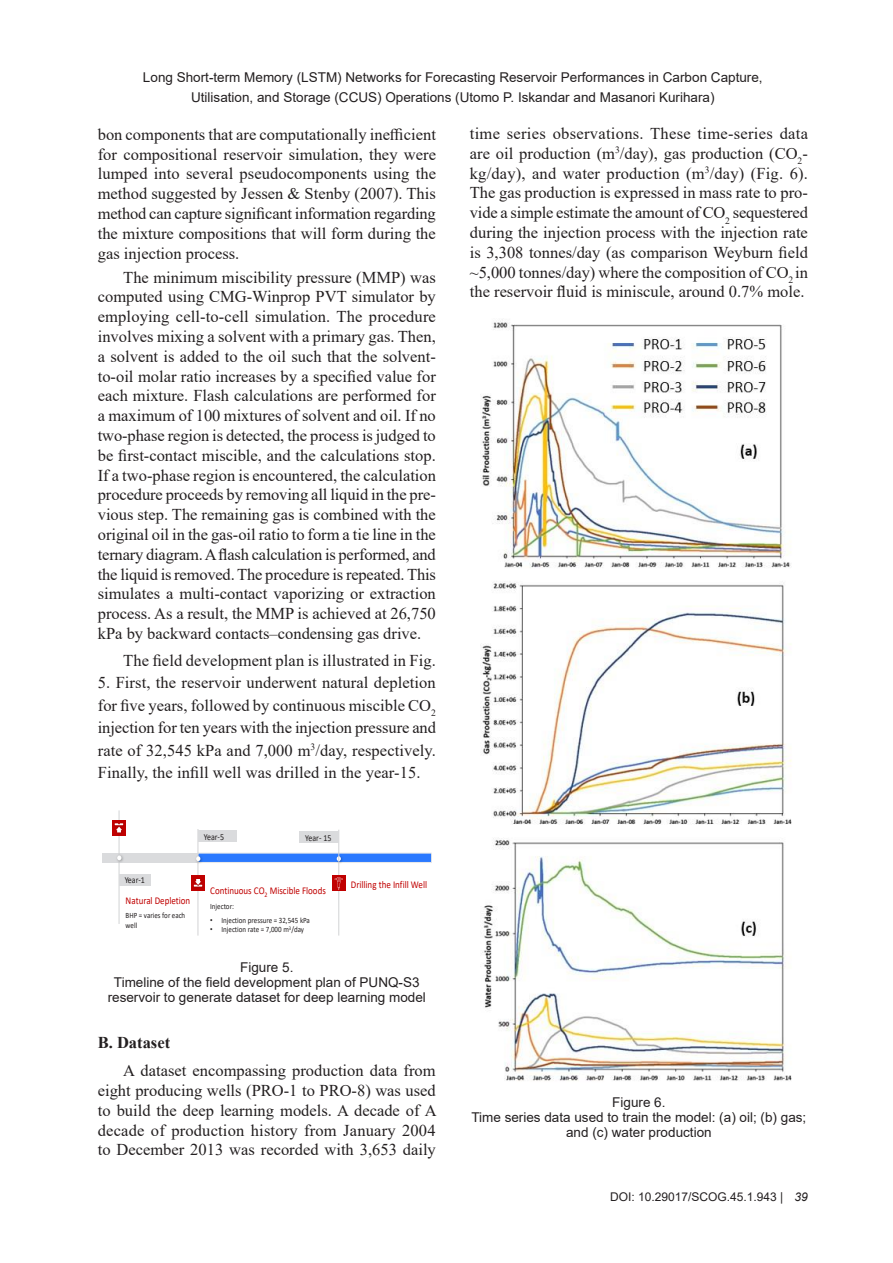
<style>
.page{position:relative;width:893px;height:1263px;background:#fff}
.page>*{position:absolute;margin:0;border:0;box-sizing:border-box;transform-origin:0 0}
.Body_text{font:16.5px/19.8px "Times New Roman";color:#231f20;text-align:justify}
.Body_tex{font:16.5px/19.8px "Times New Roman";color:#231f20;text-align:justify}
.BAB{font:700 16.5px "Times New Roman";color:#231f20}
.Figura{font:13.5px/15px "Arial";color:#231f20;text-align:center}
.t1{font:12px "Arial";color:#231f20}
.t2{font:10.35px "Calibri";color:#c00000;scale:.87 1}
.t3{font:9.15px "Calibri";color:#231f20;scale:.87 1}
.t4{font:8.1px/9.6px "Calibri";letter-spacing:-.005em;color:#231f20;scale:.87 1}
.s1{font-family:"Arial"}
.s2{font-style:italic}
</style>
<div class="page">
<div style="left:103px;top:853px;width:114px;height:10px;background:#dadbdd"></div>
<hr style="left:119px;top:810px;width:1px;height:114px;background:#cecfd1">
<div style="left:198px;top:853px;width:233px;height:9px;background:#2a79ff"></div>
<div style="left:198px;top:853px;width:234px;height:10px;border:1px solid #e7e8e9"></div>
<svg style="left:117px;top:855px;width:6px;height:10px"></svg>
<div style="left:119px;top:874px;width:32px;height:11px;background:#dadbdd"></div>
<hr style="left:198px;top:829px;width:1px;height:106px;background:#cecfd1">
<svg style="left:196px;top:853px;width:8px;height:12px"></svg>
<div style="left:198px;top:831px;width:39px;height:11px;background:#dadbdd"></div>
<svg style="left:334px;top:853px;width:11px;height:12px"></svg>
<hr style="left:339px;top:830px;width:1px;height:105px;background:#cecfd1">
<div style="left:300px;top:831px;width:39px;height:12px;background:#dadbdd"></div>
<div style="left:191px;top:875px;width:14px;height:16px;background:#c00000"></div>
<svg style="left:193px;top:879px;width:10px;height:9px"></svg>
<div style="left:112px;top:820px;width:14px;height:16px;background:#c00000"></div>
<svg style="left:114px;top:823px;width:10px;height:14px"></svg>
<div style="left:332px;top:875px;width:14px;height:16px;background:#c00000"></div>
<svg style="left:335px;top:877px;width:8px;height:13px"></svg>
<img style="left:481px;top:319px;width:311px;height:762px">
<p class="Figura" style="left:143px;top:67px;width:621px;line-height:19.6px">Long Short-term Memory (LSTM) Networks for Forecasting Reservoir Performances in Carbon Capture,<br>Utilisation, and Storage (CCUS) Operations (Utomo P. Iskandar and Masanori Kurihara)</p>
<p class="Body_text" style="left:98px;top:124px;width:340px">bon components that are computationally inefficient for compositional reservoir simulation, they were lumped into several pseudocomponents using the method suggested by Jessen &amp; Stenby (2007). This method can capture significant information regarding the mixture compositions that will form during the gas injection process.</p>
<p class="Body_text" style="left:98px;top:267px;width:340px;text-indent:26px">The minimum miscibility pressure (MMP) was computed using CMG-Winprop PVT simulator by employing cell-to-cell simulation. The procedure involves mixing a solvent with a primary gas. Then, a solvent is added to the oil such that the solvent&shy;to-oil molar ratio increases by a specified value for each mixture. Flash calculations are performed for a maximum of 100 mixtures of solvent and oil. If no two-phase region is detected, the process is judged to be first-contact miscible, and the calculations stop.<br>If a two-phase region is encountered, the calculation procedure proceeds by removing all liquid in the pre&shy;vious step. The remaining gas is combined with the original oil in the gas-oil ratio to form a tie line in the ternary diagram. A flash calculation is performed, and the liquid is removed. The procedure is repeated. This simulates a multi-contact vaporizing or extraction process. As a result, the MMP is achieved at 26,750 kPa by backward contacts–condensing gas drive.</p>
<p class="Body_text" style="left:123px;top:650px;width:314px">The field development plan is illustrated in Fig.</p>
<p class="Body_text" style="left:98px;top:671px;width:340px;line-height:22.5px">5. First, the reservoir underwent natural depletion for five years, followed by continuous miscible CO<sub>2 </sub>injection for ten years with the injection pressure and rate of 32,545 kPa and 7,000 m<sup>3</sup>/day, respectively.<br>Finally, the infill well was drilled in the year-15.</p>
<p class="Body_tex" style="left:470px;top:123px;width:340px">time series observations. These time-series data are oil production (m<sup>3</sup>/day), gas production (CO<sub>2</sub>- kg/day), and water production (m<sup>3</sup>/day) (Fig. 6).<br>The gas production is expressed in mass rate to pro&shy;vide a simple estimate the amount of CO<sub>2</sub> sequestered during the injection process with the injection rate is 3,308 tonnes/day (as comparison Weyburn field ~5,000 tonnes/day) where the composition of CO<sub>2</sub> in the reservoir fluid is miniscule, around 0.7% mole.</p>
<p class="t3" style="left:204px;top:831px;width:25px">Year-5</p>
<p class="t3" style="left:305px;top:831px;width:32px">Year- 15</p>
<p class="t3" style="left:125px;top:874px;width:25px">Year-1</p>
<p class="t2" style="left:126px;top:893px;width:76px">Natural Depletion</p>
<p class="t4" style="left:126px;top:910px;width:70px">BHP = varies for each well</p>
<p class="t2" style="left:210px;top:883px;width:134px">Continuous CO<sub>2</sub> Miscible Floods</p>
<p class="t4" style="left:210px;top:901px;width:29px">Injector:</p>
<p class="t4" style="left:210px;top:915px;width:116px"><span class="s1">•</span> Injection pressure = 32,545 kPa</p>
<p class="t4" style="left:210px;top:924px;width:109px"><span class="s1">•</span> Injection rate = 7,000 m<sup>3</sup>/day</p>
<p class="t2" style="left:351px;top:877px;width:89px">Drilling the Infill Well</p>
<p class="Figura" style="left:240px;top:959px;width:55px">Figure 5.</p>
<p class="Figura" style="left:108px;top:974px;width:320px">Timeline of the field development plan of PUNQ-S3 reservoir to generate dataset for deep learning model</p>
<p class="BAB" style="left:98px;top:1030px;width:74px">B. Dataset</p>
<p class="Body_tex" style="left:98px;top:1060px;width:340px;text-indent:26px">A dataset encompassing production data from eight producing wells (PRO-1 to PRO-8) was used to build the deep learning models. A decade of A decade of production history from January 2004 to December 2013 was recorded with 3,653 daily</p>
<p class="Figura" style="left:612px;top:1094px;width:55px">Figure 6.</p>
<p class="Figura" style="left:471px;top:1109px;width:336px">Time series data used to train the model: (a) oil; (b) gas; and (c) water production</p>
<p class="t1" style="left:610px;top:1188px;width:199px">DOI: 10.29017/SCOG.45.1.943 | <span class="s2">39</span></p>
</div>
